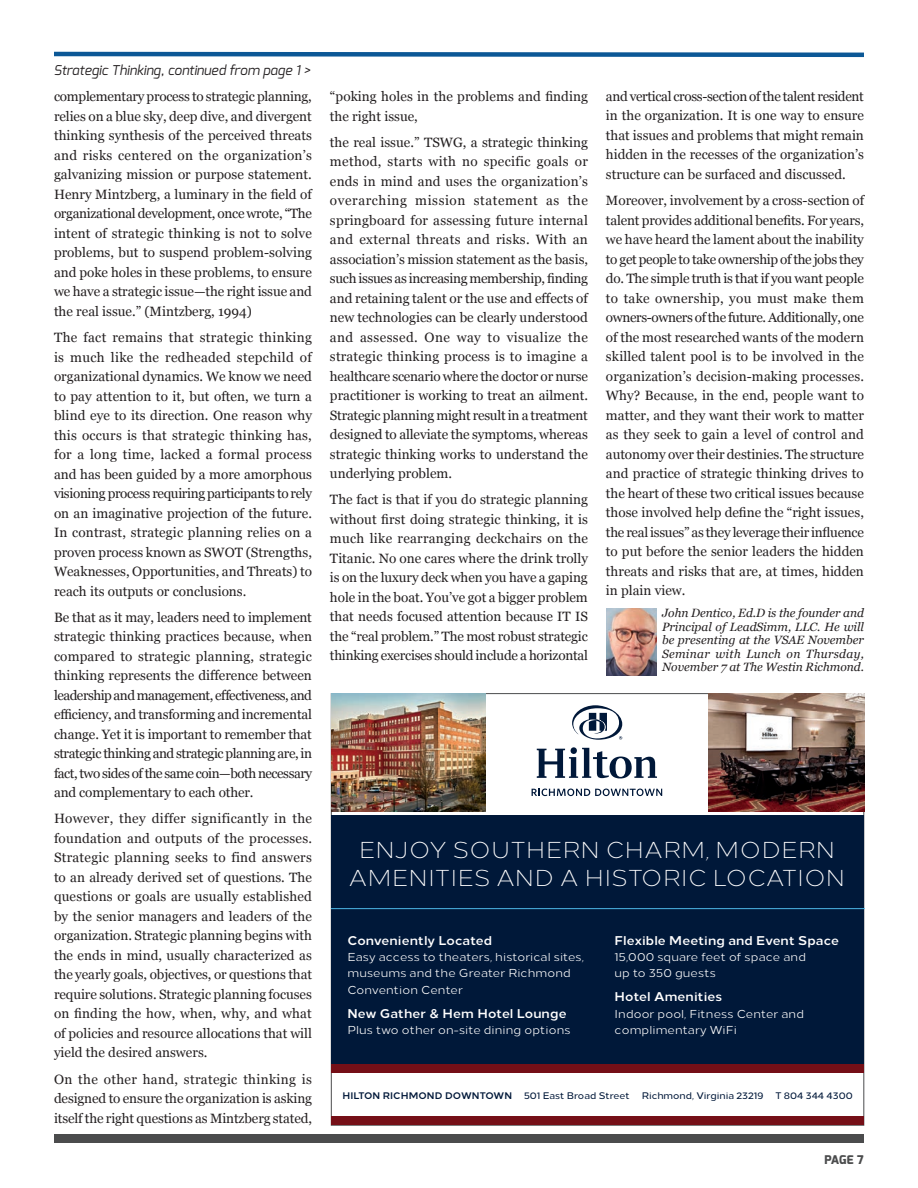
<style>
.page{position:relative;width:918px;height:1188px;background:#fff}
.page>*{position:absolute;margin:0;border:0;box-sizing:border-box;transform-origin:0 0}
.t1{font:300 22.95px/27.9px "Loew";letter-spacing:.01em;color:#fff;text-align:center}
.t2{font:300 21.3px "Loew";letter-spacing:.01em;color:#fff}
.t3{font:13.5px/19.5px "Georgia";color:#231f20;text-align:justify}
.t4{font:italic 13.5px "Exo";color:#231f20}
.t5{font:700 12.75px "Loew";letter-spacing:.01em;color:#fff}
.t6{font:italic 12px/13.5px "Georgia";color:#231f20;text-align:justify}
.t7{font:800 12px "Exo";color:#4b4c4d}
.t8{font:700 11.85px "Loew";letter-spacing:.01em;color:#fff}
.t9{font:11.55px/16.4px "Loew";letter-spacing:.01em;color:#fff}
.t10{font:10.65px/15.3px "Loew";letter-spacing:.01em;color:#fff}
.t11{font:500 9.6px "Loew";color:#001839}
.t12{font:700 9.6px "Loew";letter-spacing:.01em;color:#001839}
</style>
<div class="page">
<div style="left:54px;top:1134px;width:810px;height:9px;background:#4b4c4d"></div>
<svg style="left:54px;top:51px;width:810px;height:7px"></svg>
<img style="left:709px;top:693px;width:155px;height:119px">
<div style="left:331px;top:815px;width:533px;height:249px;background:#001839"></div>
<hr style="left:331px;top:908px;width:533px;height:1px;background:#4eb9e9">
<svg style="left:532px;top:789px;width:130px;height:7px"></svg>
<svg style="left:572px;top:705px;width:50px;height:35px"></svg>
<svg style="left:537px;top:747px;width:120px;height:31px"></svg>
<img style="left:331px;top:693px;width:154px;height:119px">
<div style="left:331px;top:1064px;width:533px;height:9px;background:#750f17"></div>
<div style="left:331px;top:1116px;width:533px;height:9px;background:#750f17"></div>
<img style="left:606px;top:608px;width:50px;height:68px">
<p class="t4" style="left:54px;top:62px;width:258px">Strategic Thinking, continued from page 1 &gt;</p>
<p class="t3" style="left:54px;top:86px;width:260px">complementary process to strategic planning, relies on a blue sky, deep dive, and divergent thinking synthesis of the perceived threats and risks centered on the organization’s galvanizing mission or purpose statement.<br>Henry Mintzberg, a luminary in the field of organizational development, once wrote, “The intent of strategic thinking is not to solve problems, but to suspend problem-solving and poke holes in these problems, to ensure we have a strategic issue—the right issue and the real issue.” (Mintzberg, 1994)</p>
<p class="t3" style="left:54px;top:327px;width:260px">The fact remains that strategic thinking is much like the redheaded stepchild of organizational dynamics. We know we need to pay attention to it, but often, we turn a blind eye to its direction. One reason why this occurs is that strategic thinking has, for a long time, lacked a formal process and has been guided by a more amorphous visioning process requiring participants to rely on an imaginative projection of the future.<br>In contrast, strategic planning relies on a proven process known as SWOT (Strengths, Weaknesses, Opportunities, and Threats) to reach its outputs or conclusions.</p>
<p class="t3" style="left:54px;top:607px;width:260px">Be that as it may, leaders need to implement strategic thinking practices because, when compared to strategic planning, strategic thinking represents the difference between leadership and management, effectiveness, and efficiency, and transforming and incremental change. Yet it is important to remember that strategic thinking and strategic planning are, in fact, two sides of the same coin—both necessary and complementary to each other.</p>
<p class="t3" style="left:54px;top:808px;width:260px">However, they differ significantly in the foundation and outputs of the processes.<br>Strategic planning seeks to find answers to an already derived set of questions. The questions or goals are usually established by the senior managers and leaders of the organization. Strategic planning begins with the ends in mind, usually characterized as the yearly goals, objectives, or questions that require solutions. Strategic planning focuses on finding the how, when, why, and what of policies and resource allocations that will yield the desired answers.</p>
<p class="t3" style="left:54px;top:1069px;width:260px">On the other hand, strategic thinking is designed to ensure the organization is asking itself the right questions as Mintzberg stated,</p>
<p class="t3" style="left:330px;top:86px;width:260px">“poking holes in the problems and finding the right issue,</p>
<p class="t3" style="left:330px;top:132px;width:260px">the real issue.” TSWG, a strategic thinking method, starts with no specific goals or ends in mind and uses the organization’s overarching mission statement as the springboard for assessing future internal and external threats and risks. With an association’s mission statement as the basis, such issues as increasing membership, finding and retaining talent or the use and effects of new technologies can be clearly understood and assessed. One way to visualize the strategic thinking process is to imagine a healthcare scenario where the doctor or nurse practitioner is working to treat an ailment.<br>Strategic planning might result in a treatment designed to alleviate the symptoms, whereas strategic thinking works to understand the underlying problem.</p>
<p class="t3" style="left:330px;top:490px;width:260px">The fact is that if you do strategic planning without first doing strategic thinking, it is much like rearranging deckchairs on the Titanic. No one cares where the drink trolly is on the luxury deck when you have a gaping hole in the boat. You’ve got a bigger problem that needs focused attention because IT IS the “real problem.” The most robust strategic thinking exercises should include a horizontal</p>
<p class="t3" style="left:606px;top:86px;width:260px">and vertical cross-section of the talent resident in the organization. It is one way to ensure that issues and problems that might remain hidden in the recesses of the organization’s structure can be surfaced and discussed.</p>
<p class="t3" style="left:606px;top:190px;width:260px">Moreover, involvement by a cross-section of talent provides additional benefits. For years, we have heard the lament about the inability to get people to take ownership of the jobs they do. The simple truth is that if you want people to take ownership, you must make them owners-owners of the future. Additionally, one of the most researched wants of the modern skilled talent pool is to be involved in the organization’s decision-making processes.<br>Why? Because, in the end, people want to matter, and they want their work to matter as they seek to gain a level of control and autonomy over their destinies. The structure and practice of strategic thinking drives to the heart of these two critical issues because those involved help define the “right issues, the real issues” as they leverage their influence to put before the senior leaders the hidden threats and risks that are, at times, hidden in plain view.</p>
<p class="t6" style="left:662px;top:606px;width:203px">John Dentico, Ed.D is the founder and Principal of LeadSimm, LLC. He will be presenting at the VSAE November Seminar with Lunch on Thursday, November 7 at The Westin Richmond.</p>
<h1 class="t1" style="left:349px;top:834px;width:498px">ENJOY SOUTHERN CHARM, MODERN<br>AMENITIES AND A HISTORIC LOCATION</h1>
<h2 class="t2" style="left:378px;top:862px;width:441px">ENJOY SOUTHERN CHARM, MODERN</h2>
<p class="t5" style="left:347px;top:930px;width:146px">Conveniently Located</p>
<p class="t9" style="left:347px;top:948px;width:238px">Easy access to theaters, historical sites, museums and the Greater Richmond<br>Convention Center</p>
<p class="t5" style="left:347px;top:1003px;width:221px">New Gather &amp; Hem Hotel Lounge</p>
<p class="t9" style="left:347px;top:1021px;width:225px">Plus two other on-site dining options</p>
<p class="t8" style="left:367px;top:953px;width:135px">Conveniently Located</p>
<p class="t10" style="left:367px;top:970px;width:220px">Easy access to theaters, historical sites,</p>
<p class="t10" style="left:367px;top:1000px;width:108px">Convention Center</p>
<p class="t8" style="left:367px;top:1021px;width:204px">New Gather &amp; Hem Hotel Lounge</p>
<p class="t5" style="left:615px;top:930px;width:226px">Flexible Meeting and Event Space</p>
<p class="t9" style="left:615px;top:948px;width:193px">15,000 square feet of space and up to 350 guests</p>
<p class="t5" style="left:615px;top:986px;width:109px">Hotel Amenities</p>
<p class="t9" style="left:615px;top:1004px;width:191px">Indoor pool, Fitness Center and complimentary WiFi</p>
<p class="t8" style="left:614px;top:953px;width:209px">Flexible Meeting and Event Space</p>
<p class="t10" style="left:614px;top:970px;width:178px">15,000 square feet of space and up to 350 guests</p>
<p class="t8" style="left:614px;top:1005px;width:101px">Hotel Amenities</p>
<p class="t10" style="left:614px;top:1022px;width:176px">Indoor pool, Fitness Center and</p>
<p class="t12" style="left:342px;top:1088px;width:171px">HILTON RICHMOND DOWNTOWN</p>
<p class="t11" style="left:524px;top:1088px;width:107px">501 East Broad Street</p>
<p class="t11" style="left:642px;top:1088px;width:213px">Richmond, Virginia 23219 T 804 344 4300</p>
<p class="t7" style="left:824px;top:1152px;width:41px">PAGE 7</p>
</div>
